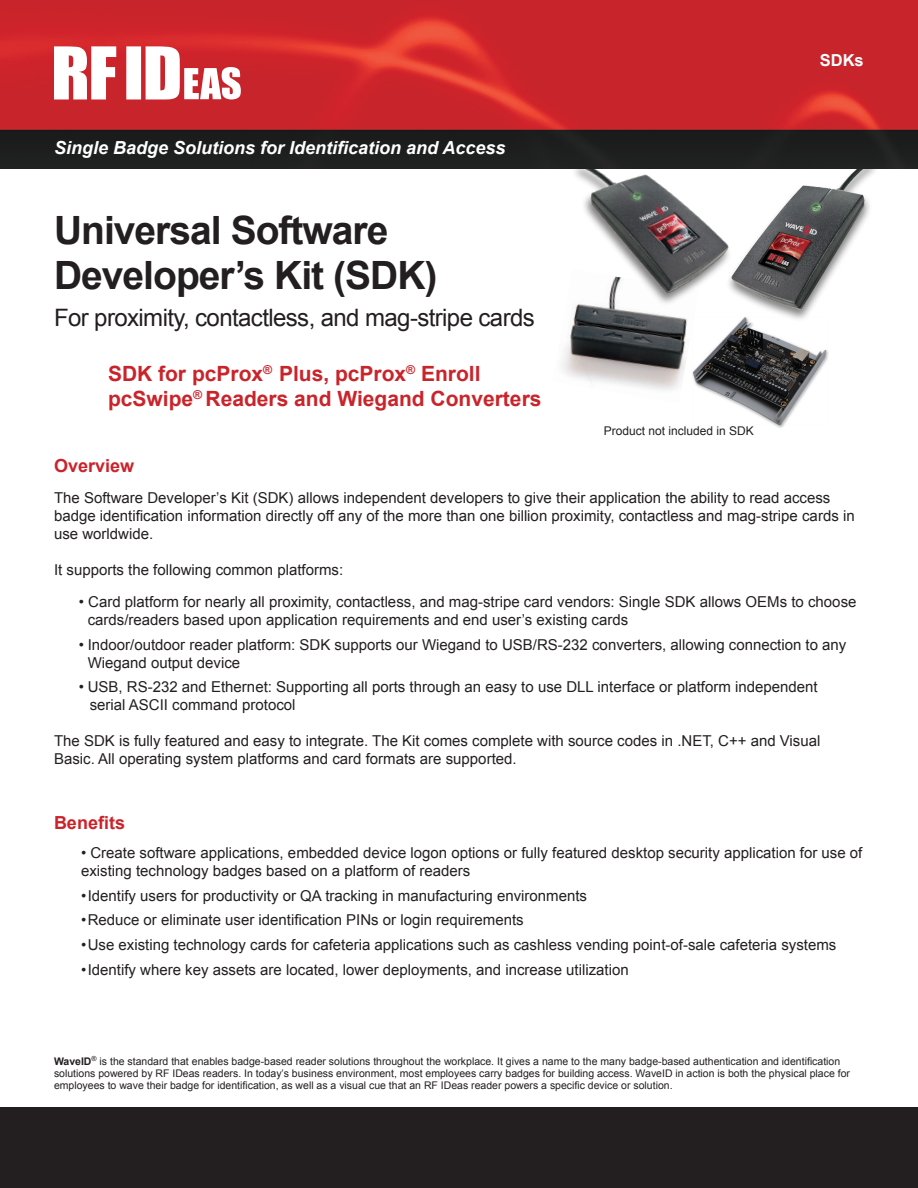
<style>
.page{position:relative;width:918px;height:1188px;background:#fff}
.page>*{position:absolute;margin:0;border:0;box-sizing:border-box;transform-origin:0 0}
.TITLE_TEXT{font:700 39px/45px "Arial";letter-spacing:-.025em;color:#231f20}
.TITLE_TEXT-2{font:24px "Arial";letter-spacing:-.025em;color:#231f20}
.HEADING_1{font:700 21px/25.2px "Arial";color:#ca242b}
.t1{font:italic 700 18px "Arial";color:#fff}
.HEADING_1-2{font:700 18px "Arial";color:#ca242b}
.t2{font:700 16.5px "Arial";color:#fff}
.PARAGRAPH{font:15px/18px "Arial";color:#231f20}
.t3{font:12px "Arial";color:#231f20}
.t4{font:10.5px/12px "Arial";color:#231f20}
.s1{font-weight:700}
</style>
<div class="page">
<div style="left:0;top:1107px;width:918px;height:81px;background:#231f20"></div>
<img style="left:699px;top:322px;width:130px;height:106px">
<img style="left:562px;top:311px;width:137px;height:80px">
<img style="left:560px;top:168px;width:159px;height:143px">
<div style="left:725px;top:159px;width:155px;height:163px;background:#231f20;opacity:.57"></div>
<img style="left:719px;top:168px;width:153px;height:143px">
<img style="left:0;top:0;width:918px;height:168px">
<svg style="left:54px;top:46px;width:187px;height:53px"></svg>
<p class="t1" style="left:54px;top:136px;width:453px">Single Badge Solutions for Identification and Access</p>
<p class="TITLE_TEXT" style="left:54px;top:209px;width:385px">Universal Software<br>Developer’s Kit (SDK)</p>
<p class="TITLE_TEXT-2" style="left:54px;top:302px;width:482px">For proximity, contactless, and mag-stripe cards</p>
<p class="HEADING_1" style="left:108px;top:362px;width:435px">SDK for pcProx<sup>®</sup> Plus, pcProx<sup>®</sup> Enroll pcSwipe<sup>®</sup> Readers and Wiegand Converters</p>
<p class="t3" style="left:604px;top:423px;width:152px">Product not included in SDK</p>
<p class="t2" style="left:820px;top:49px;width:46px">SDKs</p>
<p class="HEADING_1-2" style="left:54px;top:454px;width:82px">Overview</p>
<p class="PARAGRAPH" style="left:54px;top:489px;width:802px">The Software Developer’s Kit (SDK) allows independent developers to give their application the ability to read access badge identification information directly off any of the more than one billion proximity, contactless and mag-stripe cards in use worldwide.</p>
<p class="PARAGRAPH" style="left:54px;top:561px;width:291px">It supports the following common platforms:</p>
<p class="PARAGRAPH" style="left:88px;top:593px;width:770px;text-indent:-9px">• Card platform for nearly all proximity, contactless, and mag-stripe card vendors: Single SDK allows OEMs to choose cards/readers based upon application requirements and end user’s existing cards</p>
<p class="PARAGRAPH" style="left:88px;top:635px;width:760px;text-indent:-9px">• Indoor/outdoor reader platform: SDK supports our Wiegand to USB/RS-232 converters, allowing connection to any<br>Wiegand output device</p>
<p class="PARAGRAPH" style="left:79px;top:678px;width:740px">• USB, RS-232 and Ethernet: Supporting all ports through an easy to use DLL interface or platform independent</p>
<p class="PARAGRAPH" style="left:90px;top:696px;width:207px">serial ASCII command protocol</p>
<p class="PARAGRAPH" style="left:54px;top:732px;width:768px">The SDK is fully featured and easy to integrate. The Kit comes complete with source codes in .NET, C++ and Visual</p>
<p class="PARAGRAPH" style="left:54px;top:750px;width:464px">Basic. All operating system platforms and card formats are supported.</p>
<p class="HEADING_1-2" style="left:54px;top:811px;width:73px">Benefits</p>
<p class="PARAGRAPH" style="left:81px;top:844px;width:783px">• Create software applications, embedded device logon options or fully featured desktop security application for use of</p>
<p class="PARAGRAPH" style="left:81px;top:862px;width:391px">existing technology badges based on a platform of readers</p>
<p class="PARAGRAPH" style="left:81px;top:887px;width:508px">•Identify users for productivity or QA tracking in manufacturing environments</p>
<p class="PARAGRAPH" style="left:81px;top:911px;width:444px">•Reduce or eliminate user identification PINs or login requirements</p>
<p class="PARAGRAPH" style="left:81px;top:936px;width:757px">•Use existing technology cards for cafeteria applications such as cashless vending point-of-sale cafeteria systems</p>
<p class="PARAGRAPH" style="left:81px;top:961px;width:549px">•Identify where key assets are located, lower deployments, and increase utilization</p>
<p class="t4" style="left:54px;top:1056px;width:798px"><span class="s1">WaveID</span><sup>®</sup> is the standard that enables badge-based reader solutions throughout the workplace. It gives a name to the many badge-based authentication and identification solutions powered by RF IDeas readers. In today’s business environment, most employees carry badges for building access. WaveID in action is both the physical place for employees to wave their badge for identification, as well as a visual cue that an RF IDeas reader powers a specific device or solution.</p>
</div>
